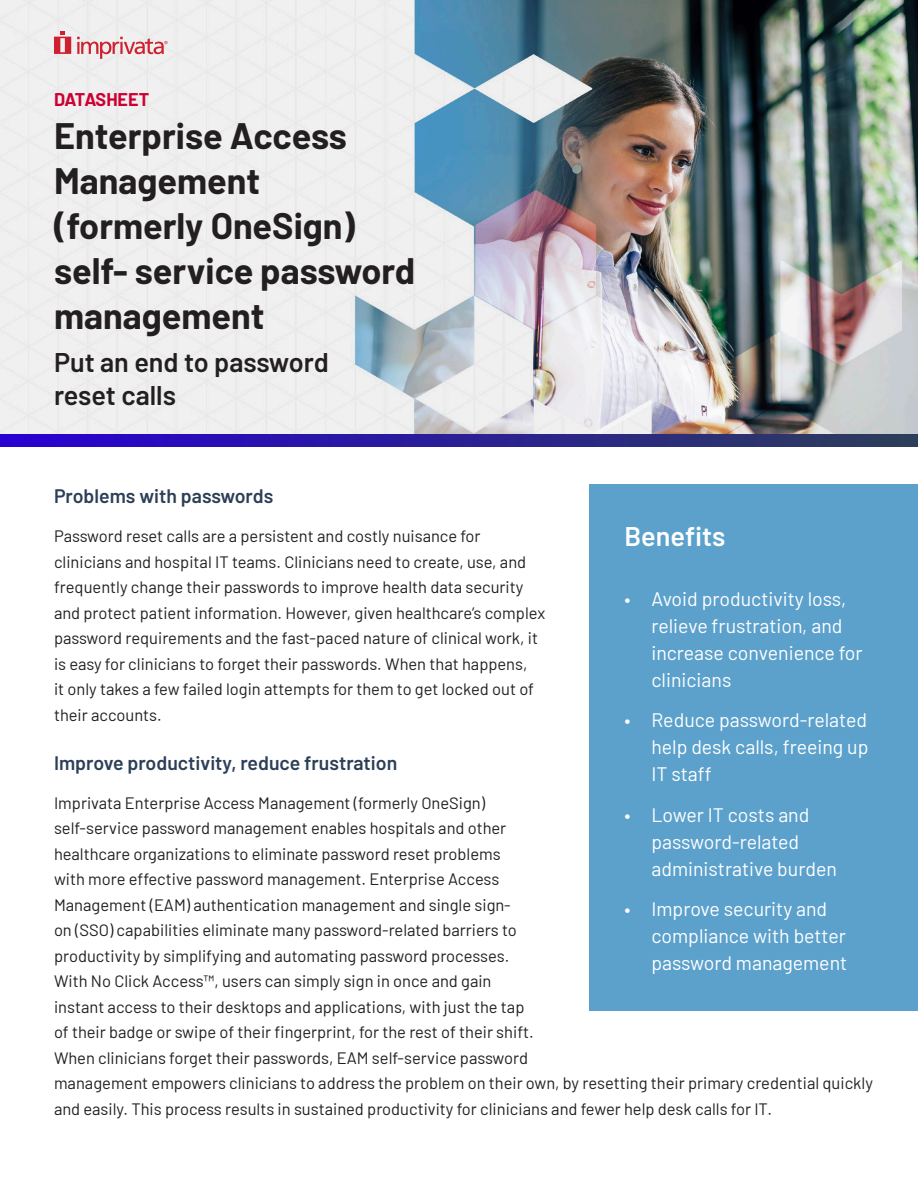
<style>
.page{position:relative;width:918px;height:1188px;background:#fff}
.page>*{position:absolute;margin:0;border:0;box-sizing:border-box;transform-origin:0 0}
.H1___Body_headline{font:700 36px/45px "Barlow";color:#231f20}
.H2___Body_subheading{font:600 27px "Barlow";color:#231f20}
.H2___Body_subheading-2{font:600 27px "Barlow";color:#fff}
.t1{font:19.5px/27px "Barlow";color:#fff}
.H3___Section_heading___Datasheet{font:600 19.5px "Barlow";color:#2c3f57}
.H4___LABEL{font:700 18px "Barlow";letter-spacing:-.02em;color:#c03}
.Body___Body_copy{font:16.5px/25.5px "Barlow";color:#231f20}
</style>
<div class="page">
<svg style="left:0;top:433px;width:918px;height:13px;background:#382d99"></svg>
<img style="left:0;top:0;width:918px;height:433px">
<div style="left:590px;top:484px;width:328px;height:527px;background:#5ca1cc"></div>
<svg style="left:54px;top:31px;width:17px;height:23px"></svg>
<svg style="left:77px;top:37px;width:91px;height:22px"></svg>
<p class="H4___LABEL" style="left:54px;top:86px;width:97px">DATASHEET</p>
<p class="H1___Body_headline" style="left:54px;top:110px;width:363px">Enterprise Access<br>Management (formerly OneSign) self- service password management</p>
<p class="H2___Body_subheading" style="left:54px;top:343px;width:276px">Put an end to password</p>
<p class="H2___Body_subheading" style="left:54px;top:375px;width:124px">reset calls</p>
<p class="H3___Section_heading___Datasheet" style="left:54px;top:482px;width:221px">Problems with passwords</p>
<p class="Body___Body_copy" style="left:54px;top:522px;width:493px">Password reset calls are a persistent and costly nuisance for clinicians and hospital IT teams. Clinicians need to create, use, and frequently change their passwords to improve health data security and protect patient information. However, given healthcare’s complex password requirements and the fast-paced nature of clinical work, it is easy for clinicians to forget their passwords. When that happens,<br>it only takes a few failed login attempts for them to get locked out of their accounts.</p>
<p class="H3___Section_heading___Datasheet" style="left:54px;top:748px;width:345px">Improve productivity, reduce frustration</p>
<p class="Body___Body_copy" style="left:54px;top:789px;width:820px">Imprivata Enterprise Access Management (formerly OneSign)<br>self-service password management enables hospitals and other<br>healthcare organizations to eliminate password reset problems<br>with more effective password management. Enterprise Access<br>Management (EAM) authentication management and single sign-<br>on (SSO) capabilities eliminate many password-related barriers to<br>productivity by simplifying and automating password processes.<br>With No Click Access™, users can simply sign in once and gain<br>instant access to their desktops and applications, with just the tap<br>of their badge or swipe of their fingerprint, for the rest of their shift.<br>When clinicians forget their passwords, EAM self-service password<br>management empowers clinicians to address the problem on their own, by resetting their primary credential quickly and easily. This process results in sustained productivity for clinicians and fewer help desk calls for IT.</p>
<p class="H2___Body_subheading-2" style="left:624px;top:517px;width:103px">Benefits</p>
<p class="t1" style="left:651px;top:584px;width:213px;text-indent:-27px">• Avoid productivity loss, relieve frustration, and increase convenience for clinicians</p>
<p class="t1" style="left:651px;top:705px;width:219px;text-align:justify;text-indent:-27px">• Reduce password-related help desk calls, freeing up IT staff</p>
<p class="t1" style="left:651px;top:800px;width:187px;text-indent:-27px">• Lower IT costs and password-related administrative burden</p>
<p class="t1" style="left:651px;top:894px;width:197px;text-indent:-27px">• Improve security and compliance with better password management</p>
</div>
